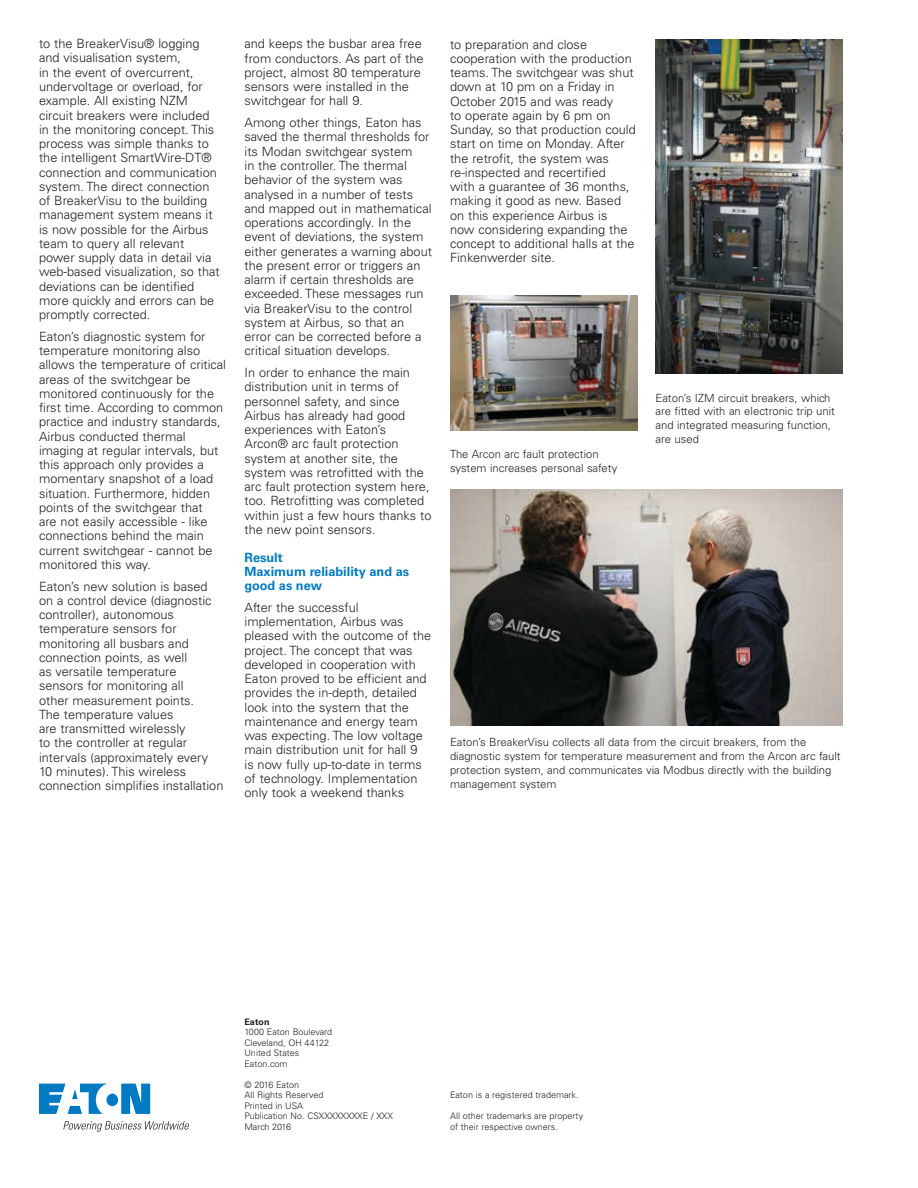
<style>
.page{position:relative;width:918px;height:1188px;background:#fff}
.page>*{position:absolute;margin:0;border:0;box-sizing:border-box;transform-origin:0 0}
.t1{font:300 12.75px/14.2px "Univers LT Std";color:#231f20}
.t2{font:700 12.75px/14.2px "Univers LT Std";color:#007ac3}
.t3{font:300 11.25px/13.8px "Univers LT Std";color:#231f20}
.t4{font:300 9px/10.5px "Univers LT Std";color:#231f20}
.t5{font:700 9px "Univers LT Std";color:#231f20}
</style>
<div class="page">
<img style="left:450px;top:296px;width:188px;height:134px">
<img style="left:656px;top:39px;width:187px;height:335px">
<img style="left:450px;top:490px;width:393px;height:235px">
<svg style="left:39px;top:1084px;width:111px;height:30px"></svg>
<svg style="left:63px;top:1121px;width:126px;height:11px"></svg>
<p class="t1" style="left:39px;top:37px;width:182px">to the BreakerVisu® logging and visualisation system,<br>in the event of overcurrent, undervoltage or overload, for example. All existing NZM circuit breakers were included in the monitoring concept. This process was simple thanks to the intelligent SmartWire-DT® connection and communication system. The direct connection of BreakerVisu to the building management system means it is now possible for the Airbus team to query all relevant power supply data in detail via web-based visualization, so that deviations can be identified more quickly and errors can be promptly corrected.</p>
<p class="t1" style="left:39px;top:329px;width:189px">Eaton’s diagnostic system for temperature monitoring also allows the temperature of critical areas of the switchgear be monitored continuously for the first time. According to common practice and industry standards,<br>Airbus conducted thermal imaging at regular intervals, but this approach only provides a momentary snapshot of a load situation. Furthermore, hidden points of the switchgear that<br>are not easily accessible - like connections behind the main current switchgear - cannot be monitored this way.</p>
<p class="t1" style="left:39px;top:579px;width:186px">Eaton’s new solution is based on a control device (diagnostic controller), autonomous temperature sensors for monitoring all busbars and connection points, as well<br>as versatile temperature sensors for monitoring all<br>other measurement points.<br>The temperature values<br>are transmitted wirelessly<br>to the controller at regular intervals (approximately every<br>10 minutes). This wireless connection simplifies installation</p>
<p class="t1" style="left:245px;top:37px;width:181px">and keeps the busbar area free from conductors. As part of the project, almost 80 temperature sensors were installed in the switchgear for hall 9.</p>
<p class="t1" style="left:245px;top:116px;width:189px">Among other things, Eaton has saved the thermal thresholds for its Modan switchgear system<br>in the controller. The thermal behavior of the system was analysed in a number of tests and mapped out in mathematical operations accordingly. In the event of deviations, the system either generates a warning about the present error or triggers an alarm if certain thresholds are exceeded. These messages run via BreakerVisu to the control system at Airbus, so that an error can be corrected before a critical situation develops.</p>
<p class="t1" style="left:245px;top:365px;width:188px">In order to enhance the main distribution unit in terms of personnel safety, and since<br>Airbus has already had good experiences with Eaton’s<br>Arcon® arc fault protection system at another site, the system was retrofitted with the arc fault protection system here, too. Retrofitting was completed within just a few hours thanks to the new point sensors.</p>
<p class="t2" style="left:245px;top:550px;width:166px">Result<br>Maximum reliability and as good as new</p>
<p class="t1" style="left:245px;top:600px;width:188px">After the successful implementation, Airbus was pleased with the outcome of the project. The concept that was developed in cooperation with<br>Eaton proved to be efficient and provides the in-depth, detailed look into the system that the maintenance and energy team was expecting. The low voltage main distribution unit for hall 9<br>is now fully up-to-date in terms of technology. Implementation only took a weekend thanks</p>
<p class="t1" style="left:450px;top:37px;width:187px">to preparation and close cooperation with the production teams. The switchgear was shut down at 10 pm on a Friday in<br>October 2015 and was ready<br>to operate again by 6 pm on<br>Sunday, so that production could start on time on Monday. After the retrofit, the system was re-inspected and recertified<br>with a guarantee of 36 months, making it good as new. Based on this experience Airbus is<br>now considering expanding the concept to additional halls at the<br>Finkenwerder site.</p>
<p class="t3" style="left:450px;top:447px;width:169px">The Arcon arc fault protection system increases personal safety</p>
<p class="t3" style="left:656px;top:391px;width:181px">Eaton’s IZM circuit breakers, which are fitted with an electronic trip unit and integrated measuring function, are used</p>
<p class="t3" style="left:450px;top:735px;width:392px">Eaton’s BreakerVisu collects all data from the circuit breakers, from the diagnostic system for temperature measurement and from the Arcon arc fault protection system, and communicates via Modbus directly with the building management system</p>
<p class="t5" style="left:244px;top:1016px;width:27px">Eaton</p>
<p class="t4" style="left:244px;top:1027px;width:89px">1000 Eaton Boulevard<br>Cleveland, OH 44122<br>United States<br>Eaton.com</p>
<p class="t4" style="left:244px;top:1079px;width:150px">© 2016 Eaton<br>All Rights Reserved<br>Printed in USA<br>Publication No. CSXXXXXXXXE / XXX<br>March 2016</p>
<p class="t4" style="left:450px;top:1090px;width:130px">Eaton is a registered trademark.</p>
<p class="t4" style="left:450px;top:1111px;width:135px">All other trademarks are property of their respective owners.</p>
</div>
